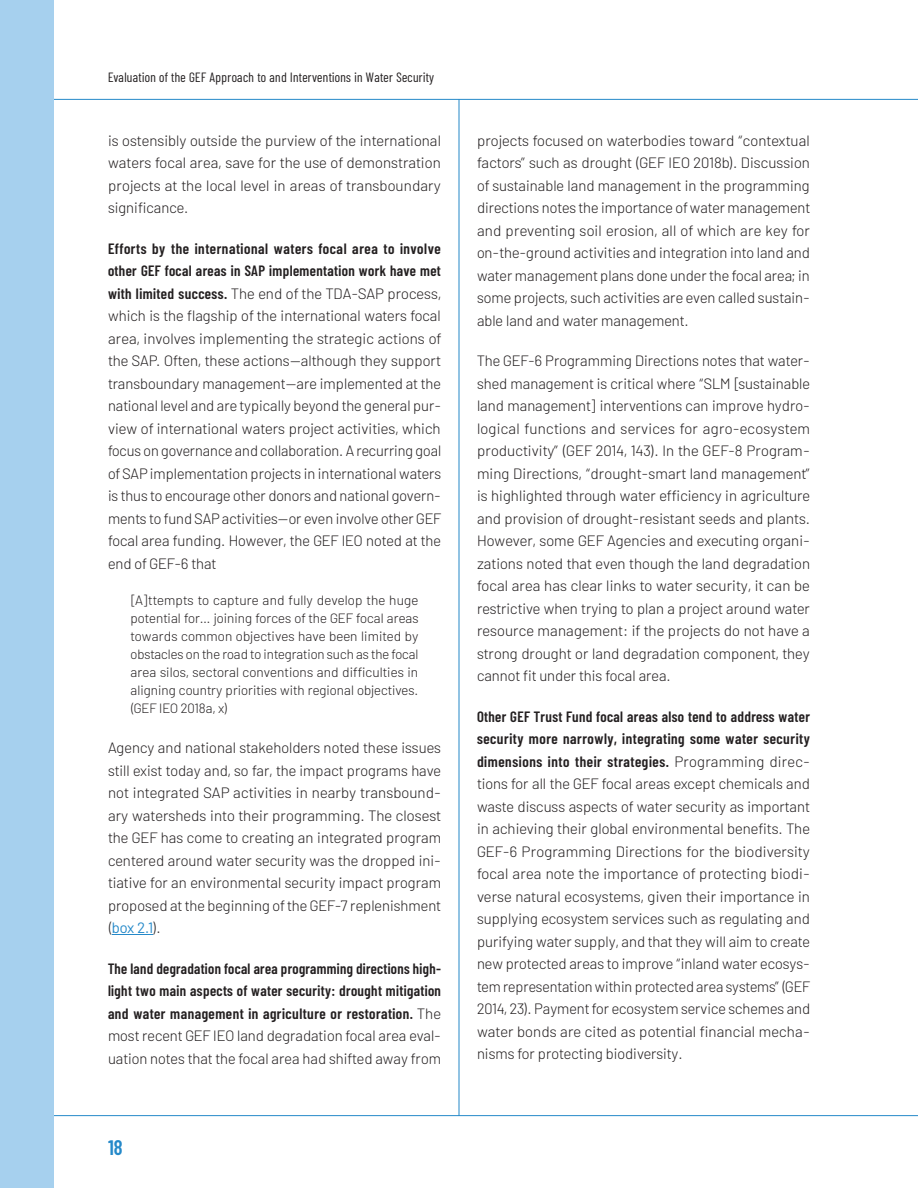
<style>
.page{position:relative;width:918px;height:1188px;background:#fff}
.page>*{position:absolute;margin:0;border:0;box-sizing:border-box;transform-origin:0 0}
.t1{font:600 21px "Barlow Condensed";color:#2589c9}
.t2{font:300 15px/22.5px "Barlow";color:#231f20;text-align:justify}
.t3{font:600 15px/22.5px "Barlow Condensed";letter-spacing:.03em;color:#231f20;text-align:justify}
.t4{font:300 13.5px/18px "Barlow";color:#231f20;text-align:justify}
.t5{font:13.5px "Barlow Condensed";letter-spacing:.025em;color:#231f20}
.s1{font-family:"Barlow Condensed";font-weight:600}
.s2{font-weight:400;color:#2589c9}
.s3{font-family:"Barlow";font-weight:300}
</style>
<div class="page">
<hr style="left:459px;top:99px;width:1px;height:1017px;background:#2589c9">
<hr style="left:0;top:1115px;width:918px;height:1px;background:#2589c9">
<hr style="left:0;top:99px;width:918px;height:1px;background:#2589c9">
<div style="left:0;top:0;width:54px;height:1188px;background:#a6d0ee"></div>
<hr style="left:112px;top:934px;width:41px;height:1px;background:#2589c9">
<p class="t5" style="left:108px;top:67px;width:328px">Evaluation of the GEF Approach to and Interventions in Water Security</p>
<p class="t2" style="left:108px;top:128px;width:335px">is ostensibly outside the purview of the international waters focal area, save for the use of demonstration projects at the local level in areas of transboundary significance.</p>
<p class="t3" style="left:108px;top:236px;width:334px">Efforts by the international waters focal area to involve other GEF focal areas in SAP implementation work have met</p>
<p class="t2" style="left:108px;top:281px;width:335px"><span class="s1">with limited success.</span> The end of the TDA-SAP process, which is the flagship of the international waters focal area, involves implementing the strategic actions of the SAP. Often, these actions—although they support transboundary management—are implemented at the national level and are typically beyond the general pur&shy;view of international waters project activities, which focus on governance and collaboration. A recurring goal of SAP implementation projects in international waters is thus to encourage other donors and national govern&shy;ments to fund SAP activities—or even involve other GEF focal area funding. However, the GEF IEO noted at the end of GEF-6 that</p>
<p class="t4" style="left:130px;top:590px;width:290px">[A]ttempts to capture and fully develop the huge potential for… joining forces of the GEF focal areas towards common objectives have been limited by obstacles on the road to integration such as the focal area silos, sectoral conventions and difficulties in aligning country priorities with regional objectives. (GEF IEO 2018a, x)</p>
<p class="t2" style="left:108px;top:735px;width:335px">Agency and national stakeholders noted these issues still exist today and, so far, the impact programs have not integrated SAP activities in nearby transbound&shy;ary watersheds into their programming. The closest the GEF has come to creating an integrated program centered around water security was the dropped ini&shy;tiative for an environmental security impact program proposed at the beginning of the GEF-7 replenishment (<span class="s2">box 2.1</span>).</p>
<p class="t3" style="left:108px;top:956px;width:335px">The land degradation focal area programming directions high&shy;light two main aspects of water security: drought mitigation and water management in agriculture or restoration. <span class="s3">The</span></p>
<p class="t2" style="left:108px;top:1023px;width:334px">most recent GEF IEO land degradation focal area eval&shy;uation notes that the focal area had shifted away from</p>
<h1 class="t1" style="left:108px;top:1132px;width:16px">18</h1>
<p class="t2" style="left:477px;top:128px;width:335px">projects focused on waterbodies toward “contextual factors” such as drought (GEF IEO 2018b). Discussion of sustainable land management in the programming directions notes the importance of water management and preventing soil erosion, all of which are key for on-the-ground activities and integration into land and water management plans done under the focal area; in some projects, such activities are even called sustain&shy;able land and water management.</p>
<p class="t2" style="left:477px;top:348px;width:335px">The GEF-6 Programming Directions notes that water&shy;shed management is critical where “SLM [sustainable land management] interventions can improve hydro&shy;logical functions and services for agro-ecosystem productivity” (GEF 2014, 143). In the GEF-8 Program&shy;ming Directions, “drought-smart land management” is highlighted through water efficiency in agriculture and provision of drought-resistant seeds and plants.<br>However, some GEF Agencies and executing organi&shy;zations noted that even though the land degradation focal area has clear links to water security, it can be restrictive when trying to plan a project around water resource management: if the projects do not have a strong drought or land degradation component, they cannot fit under this focal area.</p>
<p class="t3" style="left:477px;top:704px;width:335px">Other GEF Trust Fund focal areas also tend to address water security more narrowly, integrating some water security dimensions into their strategies. <span class="s3">Programming direc-</span></p>
<p class="t2" style="left:477px;top:771px;width:335px">tions for all the GEF focal areas except chemicals and waste discuss aspects of water security as important in achieving their global environmental benefits. The GEF-6 Programming Directions for the biodiversity focal area note the importance of protecting biodi&shy;verse natural ecosystems, given their importance in supplying ecosystem services such as regulating and purifying water supply, and that they will aim to create new protected areas to improve “inland water ecosys&shy;tem representation within protected area systems” (GEF 2014, 23). Payment for ecosystem service schemes and water bonds are cited as potential financial mecha&shy;nisms for protecting biodiversity.</p>
</div>
